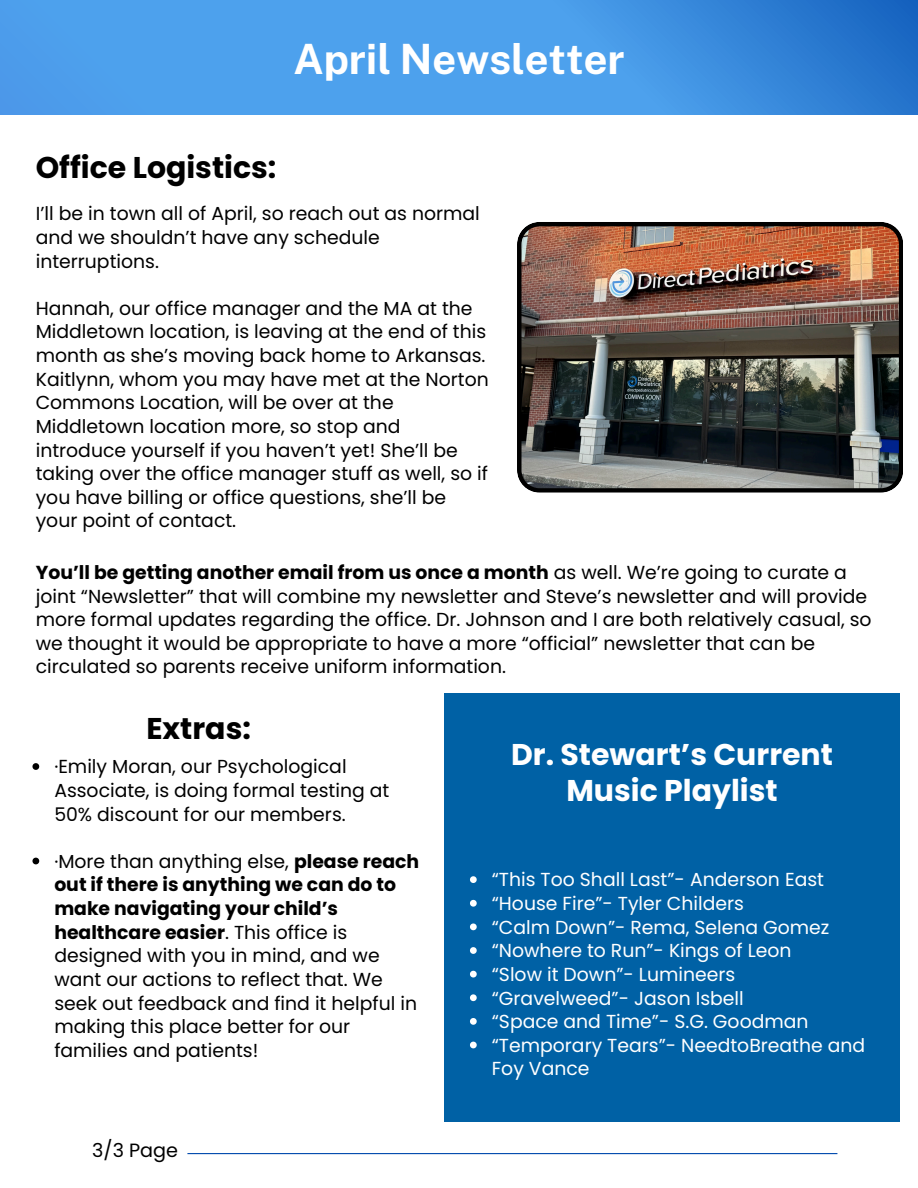
<style>
.page{position:relative;width:918px;height:1188px;background:#fff}
.page>*{position:absolute;margin:0;border:0;box-sizing:border-box;transform-origin:0 0}
.t1{font:700 41.7px "Public Sans";color:#fff}
.t2{font:700 30px/36px "Poppins";color:#fff;text-align:center}
.t3{font:700 30px "Poppins";color:#000}
.t4{font:19.2px "Poppins";color:#000}
.t5{font:18.75px/23.7px "Poppins";color:#000}
.t6{font:18.75px/23.7px "Poppins";color:#fff}
.s1{font-weight:700}
</style>
<div class="page">
<svg style="left:0;top:0;width:918px;height:115px;fill:#4da1ed"></svg>
<hr style="left:187px;top:1153px;width:650px;height:1px;background:#004aad">
<div style="left:444px;top:693px;width:456px;height:428px;background:#0061a5"></div>
<svg style="left:32px;top:763px;width:7px;height:7px"></svg>
<svg style="left:32px;top:858px;width:7px;height:6px"></svg>
<img style="left:517px;top:222px;width:386px;height:271px">
<svg style="left:470px;top:876px;width:7px;height:7px"></svg>
<svg style="left:470px;top:900px;width:7px;height:7px"></svg>
<svg style="left:470px;top:924px;width:7px;height:6px"></svg>
<svg style="left:470px;top:947px;width:7px;height:7px"></svg>
<svg style="left:470px;top:971px;width:7px;height:7px"></svg>
<svg style="left:470px;top:994px;width:7px;height:7px"></svg>
<svg style="left:470px;top:1018px;width:7px;height:7px"></svg>
<svg style="left:470px;top:1042px;width:7px;height:6px"></svg>
<h1 class="t1" style="left:293px;top:35px;width:333px">April Newsletter</h1>
<h2 class="t3" style="left:36px;top:146px;width:242px">Office Logistics:</h2>
<p class="t5" style="left:36px;top:202px;width:446px">I’ll be in town all of April, so reach out as normal and we shouldn’t have any schedule interruptions.</p>
<p class="t5" style="left:36px;top:296px;width:455px">Hannah, our office manager and the MA at the Middletown location, is leaving at the end of this month as she’s moving back home to Arkansas.<br>Kaitlynn, whom you may have met at the Norton Commons Location, will be over at the Middletown location more, so stop and introduce yourself if you haven’t yet! She’ll be taking over the office manager stuff as well, so if you have billing or office questions, she’ll be your point of contact.</p>
<p class="t5" style="left:36px;top:560px;width:837px"><span class="s1">You’ll be getting another email from us once a month</span> as well. We’re going to curate a joint “Newsletter” that will combine my newsletter and Steve’s newsletter and will provide more formal updates regarding the office. Dr. Johnson and I are both relatively casual, so we thought it would be appropriate to have a more “official” newsletter that can be circulated so parents receive uniform information.</p>
<h2 class="t3" style="left:146px;top:708px;width:106px">Extras:</h2>
<p class="t5" style="left:54px;top:755px;width:337px">·Emily Moran, our Psychological<br>Associate, is doing formal testing at<br>50% discount for our members.</p>
<p class="t5" style="left:54px;top:849px;width:366px">·More than anything else, <span class="s1">please reach out if there is anything we can do to make navigating your child’s healthcare easier</span>. This office is designed with you in mind, and we want our actions to reflect that. We seek out feedback and find it helpful in making this place better for our families and patients!</p>
<p class="t4" style="left:92px;top:1137px;width:87px">3/3 Page</p>
<p class="t2" style="left:511px;top:736px;width:323px">Dr. Stewart’s Current<br>Music Playlist</p>
<h2 class="t6" style="left:492px;top:868px;width:334px">“This Too Shall Last”- Anderson East</h2>
<p class="t6" style="left:492px;top:892px;width:254px">“House Fire”- Tyler Childers</p>
<p class="t6" style="left:492px;top:915px;width:339px">“Calm Down”- Rema, Selena Gomez</p>
<p class="t6" style="left:492px;top:939px;width:301px">“Nowhere to Run”- Kings of Leon</p>
<p class="t6" style="left:492px;top:962px;width:245px">“Slow it Down”- Lumineers</p>
<p class="t6" style="left:492px;top:986px;width:254px">“Gravelweed”- Jason Isbell</p>
<p class="t6" style="left:492px;top:1010px;width:318px">“Space and Time”- S.G. Goodman</p>
<p class="t6" style="left:492px;top:1033px;width:375px">“Temporary Tears”- NeedtoBreathe and<br>Foy Vance</p>
</div>
